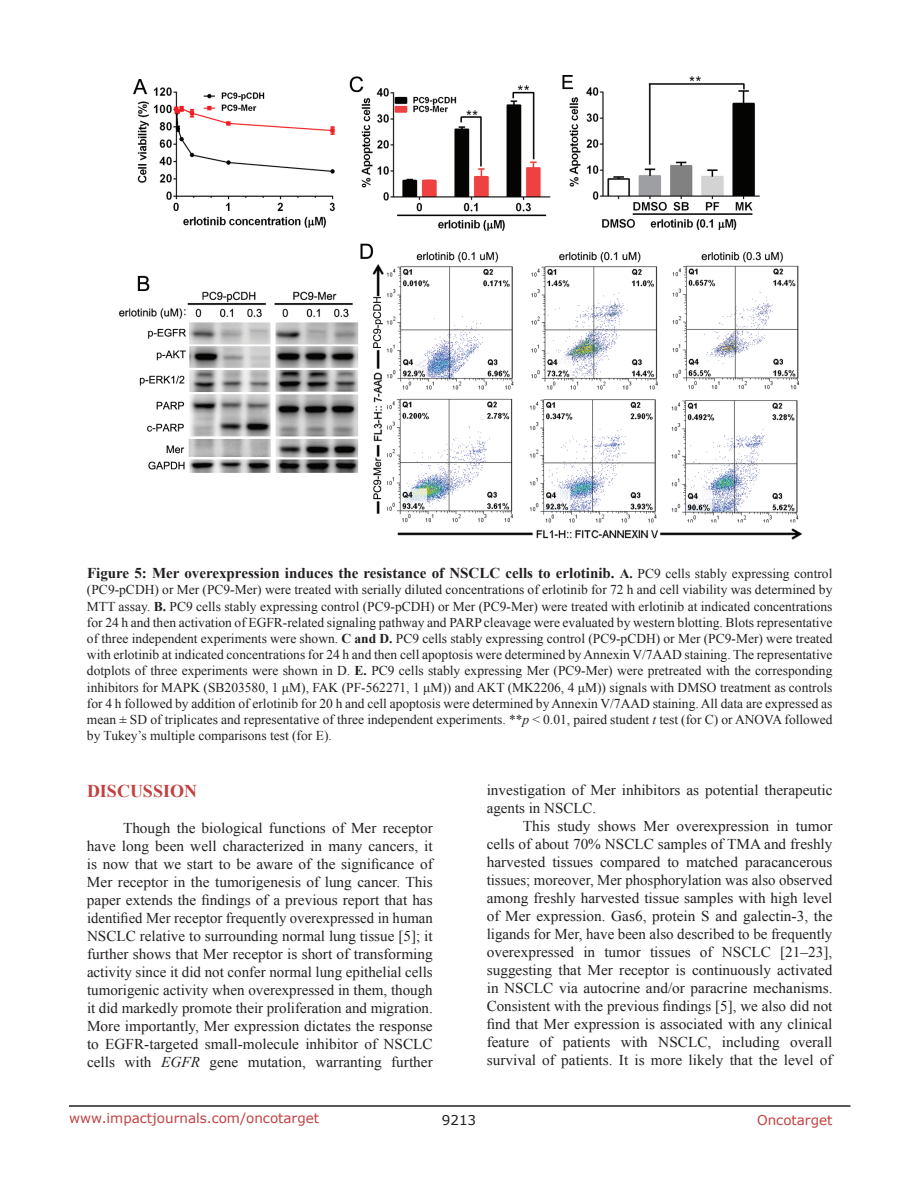
<style>
.page{position:relative;width:918px;height:1188px;background:#fff}
.page>*{position:absolute;margin:0;border:0;box-sizing:border-box;transform-origin:0 0}
.t1{font:700 18px "Times New Roman";color:#c24141}
.t2{font:15px/18px "Times New Roman";color:#231f20;text-align:justify}
.t3{font:700 15px "Times New Roman";color:#231f20}
.t4{font:13.5px/16.2px "Times New Roman";color:#231f20;text-align:justify}
.t5{font:13.5px "Verdana";color:#c24141}
.t6{font:13.5px "Verdana";color:#231f20}
.s1{font-size:13.5px}
.s2{font-weight:400;font-size:13.5px}
.s3{font-weight:700}
.s4{font-style:italic}
</style>
<div class="page">
<hr style="left:69px;top:1105px;width:781px;height:2px;background:#231f20">
<img style="left:118px;top:76px;width:685px;height:464px">
<p class="t3" style="left:87px;top:563px;width:747px">Figure 5: Mer overexpression induces the resistance of NSCLC cells to erlotinib. <span class="s1">A.</span> <span class="s2">PC9 cells stably expressing control</span></p>
<p class="t4" style="left:87px;top:582px;width:747px">(PC9-pCDH) or Mer (PC9-Mer) were treated with serially diluted concentrations of erlotinib for 72 h and cell viability was determined by MTT assay. <span class="s3">B.</span> PC9 cells stably expressing control (PC9-pCDH) or Mer (PC9-Mer) were treated with erlotinib at indicated concentrations for 24 h and then activation of EGFR-related signaling pathway and PARP cleavage were evaluated by western blotting. Blots representative of three independent experiments were shown. <span class="s3">C and D.</span> PC9 cells stably expressing control (PC9-pCDH) or Mer (PC9-Mer) were treated with erlotinib at indicated concentrations for 24 h and then cell apoptosis were determined by Annexin V/7AAD staining. The representative dotplots of three experiments were shown in D. <span class="s3">E.</span> PC9 cells stably expressing Mer (PC9-Mer) were pretreated with the corresponding inhibitors for MAPK (SB203580, 1 μM), FAK (PF-562271, 1 μM)) and AKT (MK2206, 4 μM)) signals with DMSO treatment as controls for 4 h followed by addition of erlotinib for 20 h and cell apoptosis were determined by Annexin V/7AAD staining. All data are expressed as mean ± SD of triplicates and representative of three independent experiments. **<span class="s4">p</span> &lt; 0.01, paired student <span class="s4">t</span> test (for C) or ANOVA followed by Tukey’s multiple comparisons test (for E).</p>
<p class="t1" style="left:87px;top:778px;width:112px">DISCUSSION</p>
<p class="t2" style="left:87px;top:818px;width:347px;text-indent:36px">Though the biological functions of Mer receptor have long been well characterized in many cancers, it is now that we start to be aware of the significance of Mer receptor in the tumorigenesis of lung cancer. This paper extends the findings of a previous report that has identified Mer receptor frequently overexpressed in human NSCLC relative to surrounding normal lung tissue [5]; it further shows that Mer receptor is short of transforming activity since it did not confer normal lung epithelial cells tumorigenic activity when overexpressed in them, though it did markedly promote their proliferation and migration.<br>More importantly, Mer expression dictates the response to EGFR-targeted small-molecule inhibitor of NSCLC cells with <span class="s4">EGFR</span> gene mutation, warranting further</p>
<p class="t2" style="left:487px;top:781px;width:347px">investigation of Mer inhibitors as potential therapeutic agents in NSCLC.</p>
<p class="t2" style="left:487px;top:817px;width:347px;text-indent:36px">This study shows Mer overexpression in tumor cells of about 70% NSCLC samples of TMA and freshly harvested tissues compared to matched paracancerous tissues; moreover, Mer phosphorylation was also observed among freshly harvested tissue samples with high level of Mer expression. Gas6, protein S and galectin-3, the ligands for Mer, have been also described to be frequently overexpressed in tumor tissues of NSCLC [21–23], suggesting that Mer receptor is continuously activated in NSCLC via autocrine and/or paracrine mechanisms.<br>Consistent with the previous findings [5], we also did not find that Mer expression is associated with any clinical feature of patients with NSCLC, including overall survival of patients. It is more likely that the level of</p>
<p class="t5" style="left:69px;top:1109px;width:252px">www.impactjournals.com/oncotarget</p>
<p class="t6" style="left:442px;top:1111px;width:36px">9213</p>
<p class="t5" style="left:757px;top:1111px;width:77px">Oncotarget</p>
</div>
